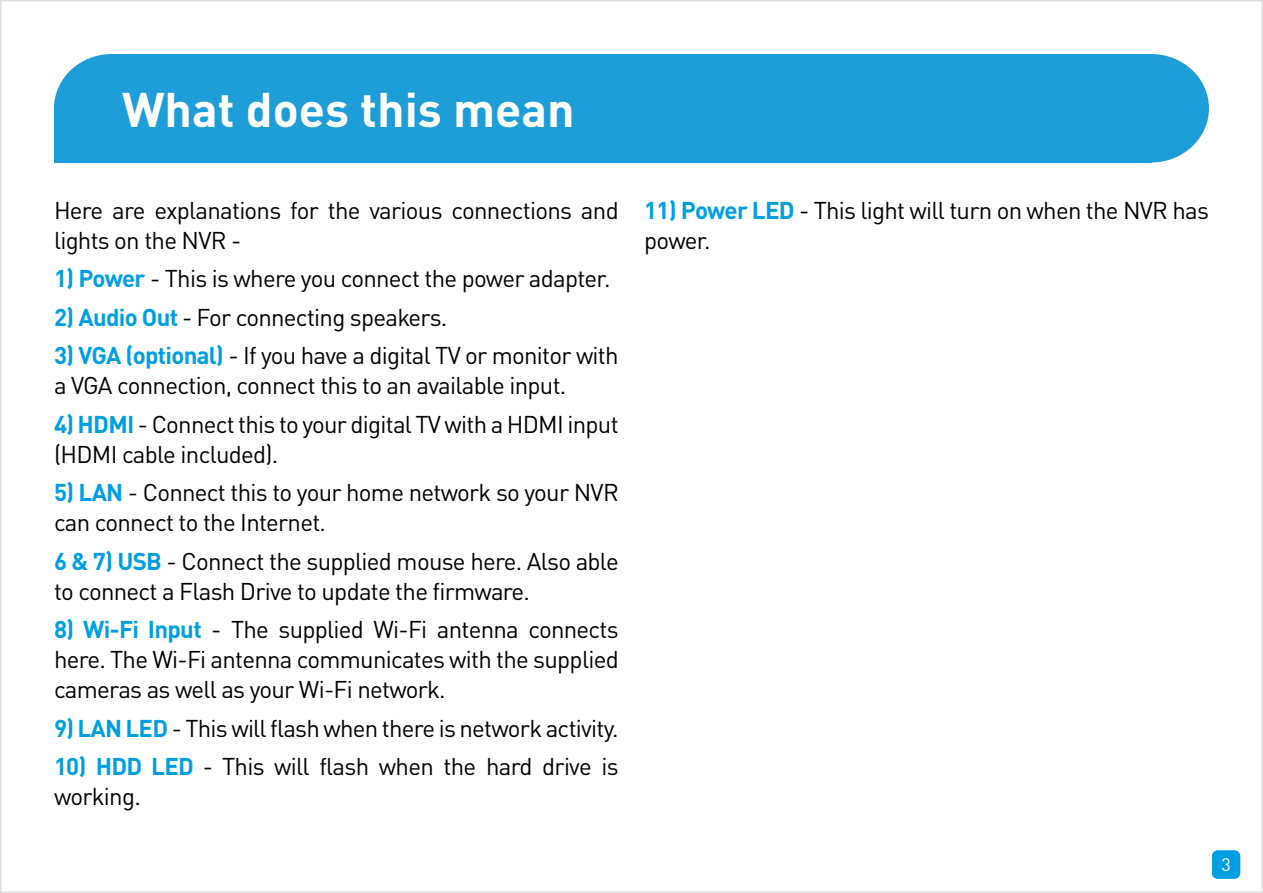
<style>
.page{position:relative;width:1263px;height:893px;background:#fff}
.page>*{position:absolute;margin:0;border:0;box-sizing:border-box;transform-origin:0 0}
.t1{font:700 48px "DIN Pro";color:#fff}
.t2{font:24px/30px "DIN Pro";letter-spacing:-.03em;color:#000}
.t3{font:18px "DIN Pro";color:#fff}
.s1{font-weight:700;color:#009fe3}
</style>
<div class="page">
<div style="left:0;top:0;width:1263px;height:893px;background:#fff;border:2px solid #dfe0dd"></div>
<div style="left:1212px;top:850px;width:28px;height:29px;background:#009fe3;border-radius:6px"></div>
<div style="left:1093px;top:54px;width:116px;height:109px;background:#1e9ed9;border-radius:50%"></div>
<div style="left:672px;top:54px;width:479px;height:109px;background:#1e9ed9"></div>
<div style="left:54px;top:54px;width:116px;height:109px;background:#1e9ed9;border-radius:50%"></div>
<div style="left:111px;top:54px;width:561px;height:109px;background:#1e9ed9"></div>
<div style="left:54px;top:108px;width:58px;height:55px;background:#1e9ed9"></div>
<h1 class="t1" style="left:122px;top:69px;width:454px">What does this mean</h1>
<p class="t2" style="left:54px;top:193px;width:566px">Here are explanations for the various connections and lights on the NVR -</p>
<p class="t2" style="left:54px;top:261px;width:558px"><span class="s1">1) Power</span> - This is where you connect the power adapter.</p>
<p class="t2" style="left:54px;top:300px;width:395px"><span class="s1">2) Audio Out</span> - For connecting speakers.</p>
<p class="t2" style="left:54px;top:338px;width:566px"><span class="s1">3) VGA (optional)</span> - If you have a digital TV or monitor with a VGA connection, connect this to an available input.</p>
<p class="t2" style="left:54px;top:407px;width:566px"><span class="s1">4) HDMI</span> - Connect this to your digital TV with a HDMI input (HDMI cable included).</p>
<p class="t2" style="left:54px;top:475px;width:566px"><span class="s1">5) LAN</span> - Connect this to your home network so your NVR can connect to the Internet.</p>
<p class="t2" style="left:54px;top:544px;width:566px"><span class="s1">6 &amp; 7) USB</span> - Connect the supplied mouse here. Also able to connect a Flash Drive to update the firmware.</p>
<p class="t2" style="left:54px;top:612px;width:566px;text-align:justify"><span class="s1">8) Wi-Fi Input</span> - The supplied Wi-Fi antenna connects here. The Wi-Fi antenna communicates with the supplied cameras as well as your Wi-Fi network.</p>
<p class="t2" style="left:54px;top:711px;width:566px"><span class="s1">9) LAN LED</span> - This will flash when there is network activity.</p>
<p class="t2" style="left:54px;top:749px;width:566px"><span class="s1">10) HDD LED</span> - This will flash when the hard drive is working.</p>
<p class="t2" style="left:644px;top:193px;width:566px"><span class="s1">11) Power LED</span> - This light will turn on when the NVR has power.</p>
<p class="t3" style="left:1221px;top:850px;width:11px">3</p>
<p class="t3" style="left:1221px;top:850px;width:11px">7</p>
</div>
